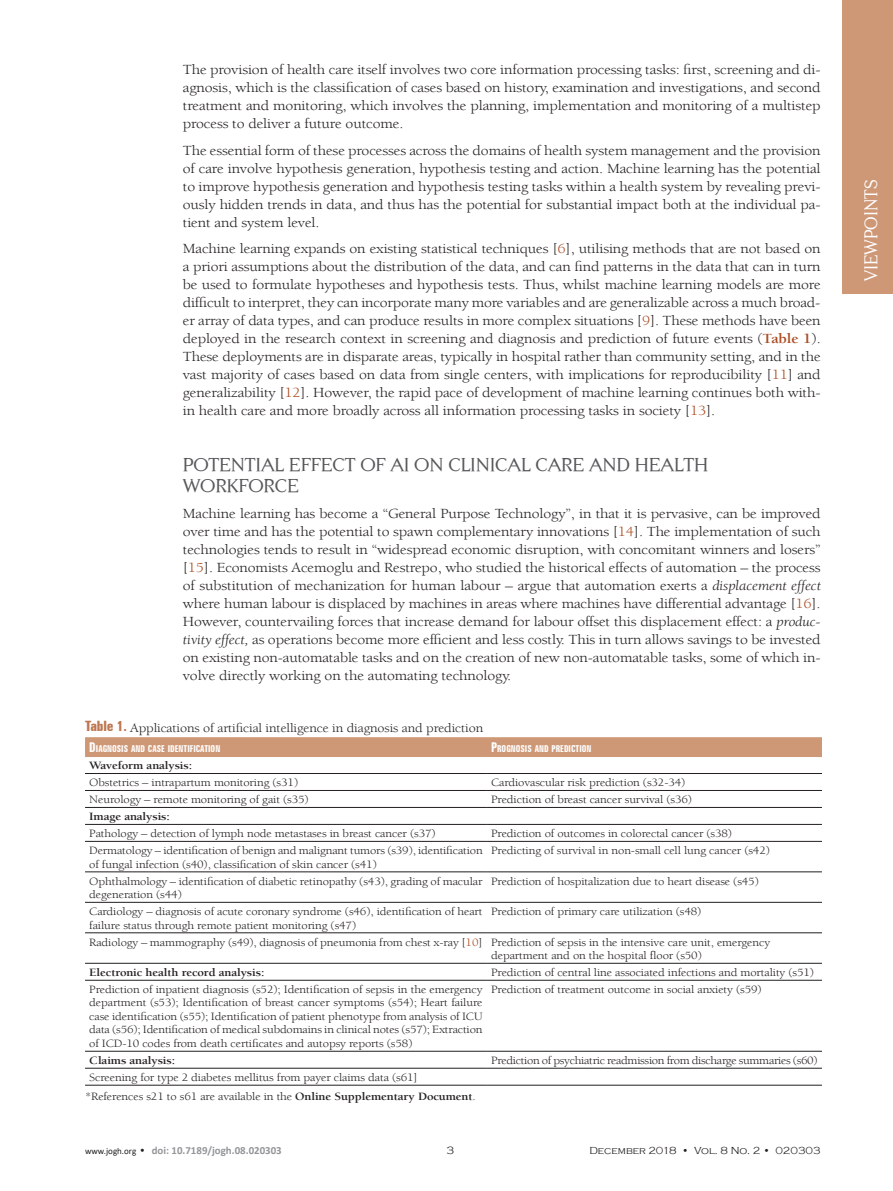
<style>
.page{position:relative;width:893px;height:1191px;background:#fff}
.page>*{position:absolute;margin:0;border:0;box-sizing:border-box;transform-origin:0 0}
.t1{font:18.6px/21px "Centabel";letter-spacing:-.01em;color:#57585a;scale:1.11 1}
.t2{font:18px "Centabel";color:#fff}
.t3{font:14.25px/18px "Berkeley Std";letter-spacing:-.01em;color:#231f20;text-align:justify;scale:1.11 1}
.t4{font:12.9px "Berkeley Std";letter-spacing:-.01em;color:#231f20;scale:1.11 1}
.t5{font:11.4px/13.5px "Berkeley Std";letter-spacing:-.01em;color:#231f20;scale:1.11 1}
.t6{font:700 11.4px "Berkeley Std";letter-spacing:-.01em;color:#231f20;scale:1.11 1}
.t7{font:700 10.95px "Calibri";color:#939598}
.t8{font:300 10.95px "Copperplate Gothic";color:#231f20}
.t9{font:300 10.5px "Copperplate Gothic";color:#231f20}
.t10{font:700 extra-condensed 9.45px "Zurich BT";color:#fff}
.s1{color:#aa4c22}
.s2{font-weight:700;color:#aa4c22}
.s3{font-style:italic}
.s4{font-family:"Zurich BT";font-weight:700;font-stretch:extra-condensed;font-size:14.25px;color:#bd7751}
.s5{font-size:13.5px}
.s6{font-weight:700}
.s7{font-weight:400;font-size:9px;color:#231f20}
.s8{font-family:"Copperplate Gothic";font-weight:300;color:#231f20}
</style>
<div class="page">
<div style="left:842px;top:0;width:51px;height:293px;background:#ce9877"></div>
<div style="left:85px;top:738px;width:737px;height:18px;background:#ce9877"></div>
<hr style="left:85px;top:773px;width:402px;height:1px;background:#231f20">
<hr style="left:487px;top:773px;width:335px;height:1px;background:#231f20">
<hr style="left:85px;top:790px;width:402px;height:1px;background:#231f20">
<hr style="left:487px;top:790px;width:335px;height:1px;background:#231f20">
<hr style="left:85px;top:807px;width:402px;height:1px;background:#231f20">
<hr style="left:487px;top:807px;width:335px;height:1px;background:#231f20">
<hr style="left:85px;top:824px;width:402px;height:1px;background:#231f20">
<hr style="left:487px;top:824px;width:335px;height:1px;background:#231f20">
<hr style="left:85px;top:841px;width:402px;height:1px;background:#231f20">
<hr style="left:487px;top:841px;width:335px;height:1px;background:#231f20">
<hr style="left:85px;top:871px;width:402px;height:1px;background:#231f20">
<hr style="left:487px;top:871px;width:335px;height:1px;background:#231f20">
<hr style="left:85px;top:902px;width:402px;height:1px;background:#231f20">
<hr style="left:487px;top:902px;width:335px;height:1px;background:#231f20">
<hr style="left:85px;top:932px;width:402px;height:1px;background:#231f20">
<hr style="left:487px;top:932px;width:335px;height:1px;background:#231f20">
<hr style="left:85px;top:963px;width:402px;height:1px;background:#231f20">
<hr style="left:487px;top:963px;width:335px;height:1px;background:#231f20">
<hr style="left:85px;top:980px;width:402px;height:1px;background:#231f20">
<hr style="left:487px;top:980px;width:335px;height:1px;background:#231f20">
<hr style="left:85px;top:1051px;width:402px;height:1px;background:#231f20">
<hr style="left:487px;top:1051px;width:335px;height:1px;background:#231f20">
<hr style="left:85px;top:1068px;width:402px;height:1px;background:#231f20">
<hr style="left:487px;top:1068px;width:335px;height:1px;background:#231f20">
<hr style="left:85px;top:1085px;width:402px;height:1px;background:#231f20">
<hr style="left:487px;top:1085px;width:335px;height:1px;background:#231f20">
<hr style="left:85px;top:737px;width:402px;height:1px;background:#ce9877">
<hr style="left:487px;top:737px;width:335px;height:1px;background:#ce9877">
<hr style="left:85px;top:756px;width:402px;height:1px;background:#ce9877">
<hr style="left:487px;top:756px;width:335px;height:1px;background:#ce9877">
<p class="t3" style="left:183px;top:61px;width:576px">The provision of health care itself involves two core information processing tasks: first, screening and di&shy;agnosis, which is the classification of cases based on history, examination and investigations, and second treatment and monitoring, which involves the planning, implementation and monitoring of a multistep process to deliver a future outcome.</p>
<p class="t3" style="left:183px;top:142px;width:576px">The essential form of these processes across the domains of health system management and the provision of care involve hypothesis generation, hypothesis testing and action. Machine learning has the potential to improve hypothesis generation and hypothesis testing tasks within a health system by revealing previ&shy;ously hidden trends in data, and thus has the potential for substantial impact both at the individual pa&shy;tient and system level.</p>
<p class="t3" style="left:183px;top:240px;width:576px">Machine learning expands on existing statistical techniques [<span class="s1">6</span>], utilising methods that are not based on a priori assumptions about the distribution of the data, and can find patterns in the data that can in turn be used to formulate hypotheses and hypothesis tests. Thus, whilst machine learning models are more difficult to interpret, they can incorporate many more variables and are generalizable across a much broad&shy;er array of data types, and can produce results in more complex situations [<span class="s1">9</span>]. These methods have been deployed in the research context in screening and diagnosis and prediction of future events (<span class="s2">Table 1</span>).<br>These deployments are in disparate areas, typically in hospital rather than community setting, and in the vast majority of cases based on data from single centers, with implications for reproducibility [<span class="s1">11</span>] and generalizability [<span class="s1">12</span>]. However, the rapid pace of development of machine learning continues both with&shy;in health care and more broadly across all information processing tasks in society [<span class="s1">13</span>].</p>
<h1 class="t1" style="left:183px;top:453px;width:475px">POTENTIAL EFFECT OF AI ON CLINICAL CARE AND HEALTH<br>WORKFORCE</h1>
<p class="t3" style="left:183px;top:505px;width:576px">Machine learning has become a “General Purpose Technology”, in that it is pervasive, can be improved over time and has the potential to spawn complementary innovations [<span class="s1">14</span>]. The implementation of such technologies tends to result in “widespread economic disruption, with concomitant winners and losers” [<span class="s1">15</span>]. Economists Acemoglu and Restrepo, who studied the historical effects of automation – the process of substitution of mechanization for human labour – argue that automation exerts a <span class="s3">displacement effect </span>where human labour is displaced by machines in areas where machines have differential advantage [<span class="s1">16</span>].<br>However, countervailing forces that increase demand for labour offset this displacement effect: a <span class="s3">produc&shy;tivity effect,</span> as operations become more efficient and less costly. This in turn allows savings to be invested on existing non-automatable tasks and on the creation of new non-automatable tasks, some of which in&shy;volve directly working on the automating technology.</p>
<p class="t4" style="left:85px;top:720px;width:360px"><span class="s4">Table 1.</span> Applications of artificial intelligence in diagnosis and prediction</p>
<p class="t10" style="left:89px;top:743px;width:132px"><span class="s5">D</span>IAGNOSIS AND CASE IDENTIFICATION</p>
<p class="t10" style="left:491px;top:743px;width:102px"><span class="s5">P</span>ROGNOSIS AND PREDICTION</p>
<p class="t6" style="left:89px;top:759px;width:94px">Waveform analysis:</p>
<p class="t5" style="left:89px;top:776px;width:190px">Obstetrics – intrapartum monitoring (s31)</p>
<p class="t5" style="left:491px;top:776px;width:177px">Cardiovascular risk prediction (s32-34)</p>
<p class="t5" style="left:89px;top:793px;width:199px">Neurology – remote monitoring of gait (s35)</p>
<p class="t5" style="left:491px;top:793px;width:183px">Prediction of breast cancer survival (s36)</p>
<p class="t6" style="left:89px;top:810px;width:74px">Image analysis:</p>
<p class="t5" style="left:89px;top:827px;width:314px">Pathology – detection of lymph node metastases in breast cancer (s37)</p>
<p class="t5" style="left:491px;top:827px;width:219px">Prediction of outcomes in colorectal cancer (s38)</p>
<p class="t5" style="left:89px;top:844px;width:356px">Dermatology – identification of benign and malignant tumors (s39), identification of fungal infection (s40), classification of skin cancer (s41)</p>
<p class="t5" style="left:491px;top:844px;width:253px">Predicting of survival in non-small cell lung cancer (s42)</p>
<p class="t5" style="left:89px;top:874px;width:356px">Ophthalmology – identification of diabetic retinopathy (s43), grading of macular degeneration (s44)</p>
<p class="t5" style="left:491px;top:874px;width:243px">Prediction of hospitalization due to heart disease (s45)</p>
<p class="t5" style="left:89px;top:905px;width:356px">Cardiology – diagnosis of acute coronary syndrome (s46), identification of heart failure status through remote patient monitoring (s47)</p>
<p class="t5" style="left:491px;top:905px;width:191px">Prediction of primary care utilization (s48)</p>
<p class="t5" style="left:491px;top:935px;width:253px;text-indent:-402px">Radiology – mammography (s49), diagnosis of pneumonia from chest x-ray [<span class="s1">10</span>] Prediction of sepsis in the intensive care unit, emergency department and on the hospital floor (s50)</p>
<p class="t6" style="left:89px;top:966px;width:159px">Electronic health record analysis:</p>
<p class="t5" style="left:491px;top:965px;width:292px">Prediction of central line associated infections and mortality (s51)</p>
<p class="t5" style="left:89px;top:982px;width:356px;text-align:justify">Prediction of inpatient diagnosis (s52); Identification of sepsis in the emergency department (s53); Identification of breast cancer symptoms (s54); Heart failure case identification (s55); Identification of patient phenotype from analysis of ICU data (s56); Identification of medical subdomains in clinical notes (s57); Extraction of ICD-10 codes from death certificates and autopsy reports (s58)</p>
<p class="t5" style="left:491px;top:982px;width:245px">Prediction of treatment outcome in social anxiety (s59)</p>
<p class="t6" style="left:89px;top:1054px;width:79px">Claims analysis:</p>
<p class="t5" style="left:491px;top:1053px;width:296px">Prediction of psychiatric readmission from discharge summaries (s60)</p>
<p class="t5" style="left:85px;top:1068px;width:354px;line-height:19.2px;text-indent:4px">Screening for type 2 diabetes mellitus from payer claims data (s61] *References s21 to s61 are available in the <span class="s6">Online Supplementary Document</span>.</p>
<p class="t7" style="left:85px;top:1142px;width:198px"><span class="s7">www.jogh.org</span> <span class="s8">•</span> doi: 10.7189/jogh.08.020303</p>
<p class="t8" style="left:447px;top:1144px;width:9px">3</p>
<p class="t9" style="left:589px;top:1144px;width:233px">December 2018 • Vol. 8 No. 2 • 020303</p>
<p class="t2" style="left:860px;top:281px;width:103px;rotate:-90deg">VIEWPOINTS</p>
</div>
